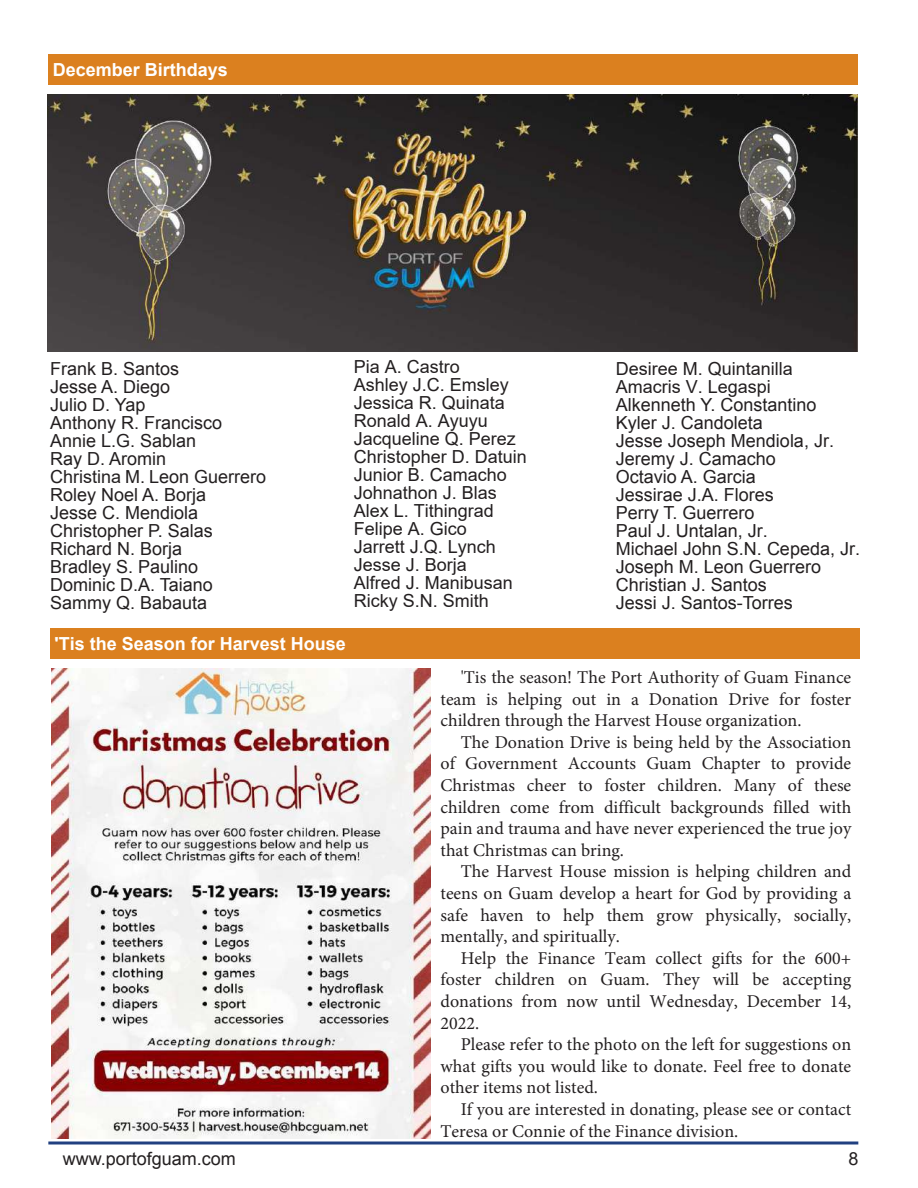
<style>
.page{position:relative;width:918px;height:1188px;background:#fff}
.page>*{position:absolute;margin:0;border:0;box-sizing:border-box;transform-origin:0 0}
.t1{font:18px/21.6px "Minion Pro";color:#231f20;text-align:justify}
.t2{font:18px/18px "Arial";color:#231f20}
.t3{font:18px/18px "Arial";color:#231f20}
.t4{font:700 18px "Arial";color:#fff}
</style>
<div class="page">
<hr style="left:48px;top:1142px;width:810px;height:2px;background:#214080">
<div style="left:48px;top:54px;width:810px;height:31px;background:#db801f"></div>
<img style="left:47px;top:95px;width:811px;height:257px">
<img style="left:52px;top:668px;width:378px;height:470px">
<div style="left:50px;top:628px;width:810px;height:31px;background:#db801f"></div>
<p class="t4" style="left:53px;top:57px;width:177px">December Birthdays</p>
<p class="t2" style="left:50px;top:360px;width:218px">Frank B. Santos<br>Jesse A. Diego<br>Julio D. Yap<br>Anthony R. Francisco<br>Annie L.G. Sablan<br>Ray D. Aromin<br>Christina M. Leon Guerrero<br>Roley Noel A. Borja<br>Jesse C. Mendiola<br>Christopher P. Salas<br>Richard N. Borja<br>Bradley S. Paulino<br>Dominic D.A. Taiano<br>Sammy Q. Babauta</p>
<p class="t3" style="left:354px;top:358px;width:175px">Pia A. Castro<br>Ashley J.C. Emsley<br>Jessica R. Quinata<br>Ronald A. Ayuyu<br>Jacqueline Q. Perez<br>Christopher D. Datuin<br>Junior B. Camacho<br>Johnathon J. Blas<br>Alex L. Tithingrad<br>Felipe A. Gico<br>Jarrett J.Q. Lynch<br>Jesse J. Borja<br>Alfred J. Manibusan<br>Ricky S.N. Smith</p>
<p class="t3" style="left:616px;top:359px;width:179px">Desiree M. Quintanilla<br>Amacris V. Legaspi</p>
<p class="t2" style="left:616px;top:396px;width:246px">Alkenneth Y. Constantino<br>Kyler J. Candoleta<br>Jesse Joseph Mendiola, Jr.<br>Jeremy J. Camacho<br>Octavio A. Garcia<br>Jessirae J.A. Flores<br>Perry T. Guerrero<br>Paul J. Untalan, Jr.<br>Michael John S.N. Cepeda, Jr.<br>Joseph M. Leon Guerrero<br>Christian J. Santos<br>Jessi J. Santos-Torres</p>
<p class="t4" style="left:54px;top:631px;width:293px">'Tis the Season for Harvest House</p>
<p class="t1" style="left:441px;top:666px;width:412px;text-indent:20px">'Tis the season! The Port Authority of Guam Finance team is helping out in a Donation Drive for foster children through the Harvest House organization.</p>
<p class="t1" style="left:441px;top:731px;width:412px;text-indent:20px">The Donation Drive is being held by the Association of Government Accounts Guam Chapter to provide Christmas cheer to foster children. Many of these children come from difficult backgrounds filled with pain and trauma and have never experienced the true joy that Christmas can bring.</p>
<p class="t1" style="left:441px;top:861px;width:412px;text-indent:20px">The Harvest House mission is helping children and teens on Guam develop a heart for God by providing a safe haven to help them grow physically, socially, mentally, and spiritually.</p>
<p class="t1" style="left:441px;top:947px;width:412px;text-indent:20px">Help the Finance Team collect gifts for the 600+ foster children on Guam. They will be accepting donations from now until Wednesday, December 14, 2022.</p>
<p class="t1" style="left:441px;top:1034px;width:412px;text-indent:20px">Please refer to the photo on the left for suggestions on what gifts you would like to donate. Feel free to donate other items not listed.</p>
<p class="t1" style="left:441px;top:1098px;width:412px;text-indent:20px">If you are interested in donating, please see or contact<br>Teresa or Connie of the Finance division.</p>
<p class="t2" style="left:63px;top:1150px;width:175px">www.portofguam.com</p>
<p class="t3" style="left:848px;top:1150px;width:12px">8</p>
</div>
